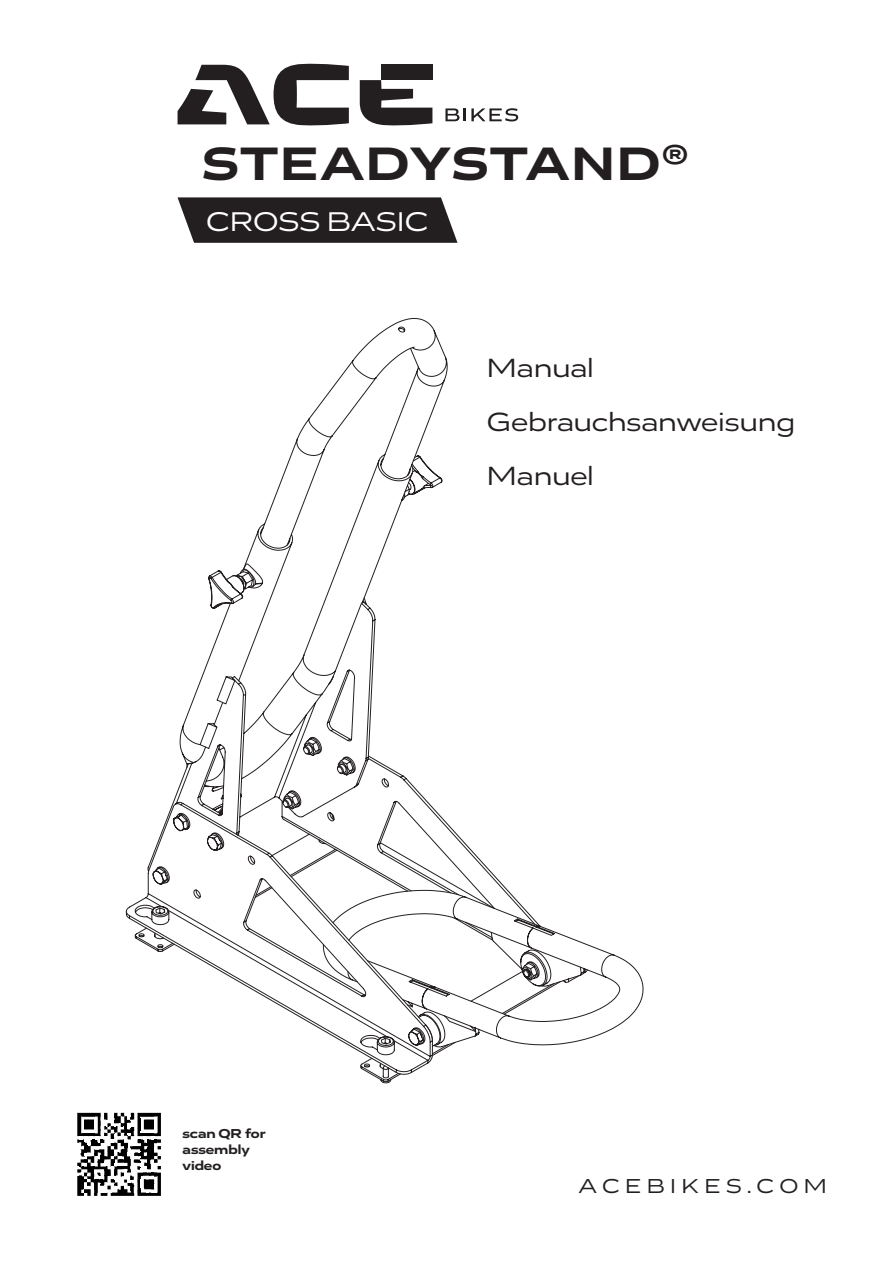
<style>
.page{position:relative;width:893px;height:1263px;background:#fff}
.page>*{position:absolute;margin:0;border:0;box-sizing:border-box;transform-origin:0 0}
.t1{font:700 48px "Vito Wide";letter-spacing:.03em;color:#231f20}
.t2{font:27.75px "Vito Wide";color:#fff}
.t3{font:27px/54px "Vito Wide";color:#231f20}
.t4{font:20.7px "Vito Wide";letter-spacing:.265em;color:#231f20}
.t5{font:700 13.35px/15.9px "Vito Wide";color:#231f20}
</style>
<div class="page">
<svg style="left:178px;top:197px;width:279px;height:46px;background:#312e2f"></svg>
<svg style="left:360px;top:80px;width:72px;height:46px"></svg>
<div style="left:381px;top:65px;width:51px;height:15px;background:#231f20"></div>
<svg style="left:178px;top:63px;width:171px;height:63px"></svg>
<svg style="left:445px;top:108px;width:73px;height:13px"></svg>
<img style="left:77px;top:1112px;width:84px;height:84px">
<svg style="left:79px;top:1115px;width:78px;height:78px"></svg>
<svg style="left:126px;top:318px;width:322px;height:620px"></svg>
<svg style="left:135px;top:706px;width:253px;height:378px"></svg>
<svg style="left:151px;top:455px;width:492px;height:628px"></svg>
<svg style="left:444px;top:1015px;width:32px;height:17px"></svg>
<h1 class="t1" style="left:202px;top:132px;width:487px">STEADYSTAND<sup>®</sup></h1>
<p class="t2" style="left:206px;top:204px;width:223px">CROSS BASIC</p>
<p class="t3" style="left:487px;top:341px;width:310px">Manual<br>Gebrauchsanweisung<br>Manuel</p>
<p class="t5" style="left:183px;top:1126px;width:85px">scan QR for assembly video</p>
<p class="t4" style="left:578px;top:1173px;width:250px">ACEBIKES.COM</p>
</div>
